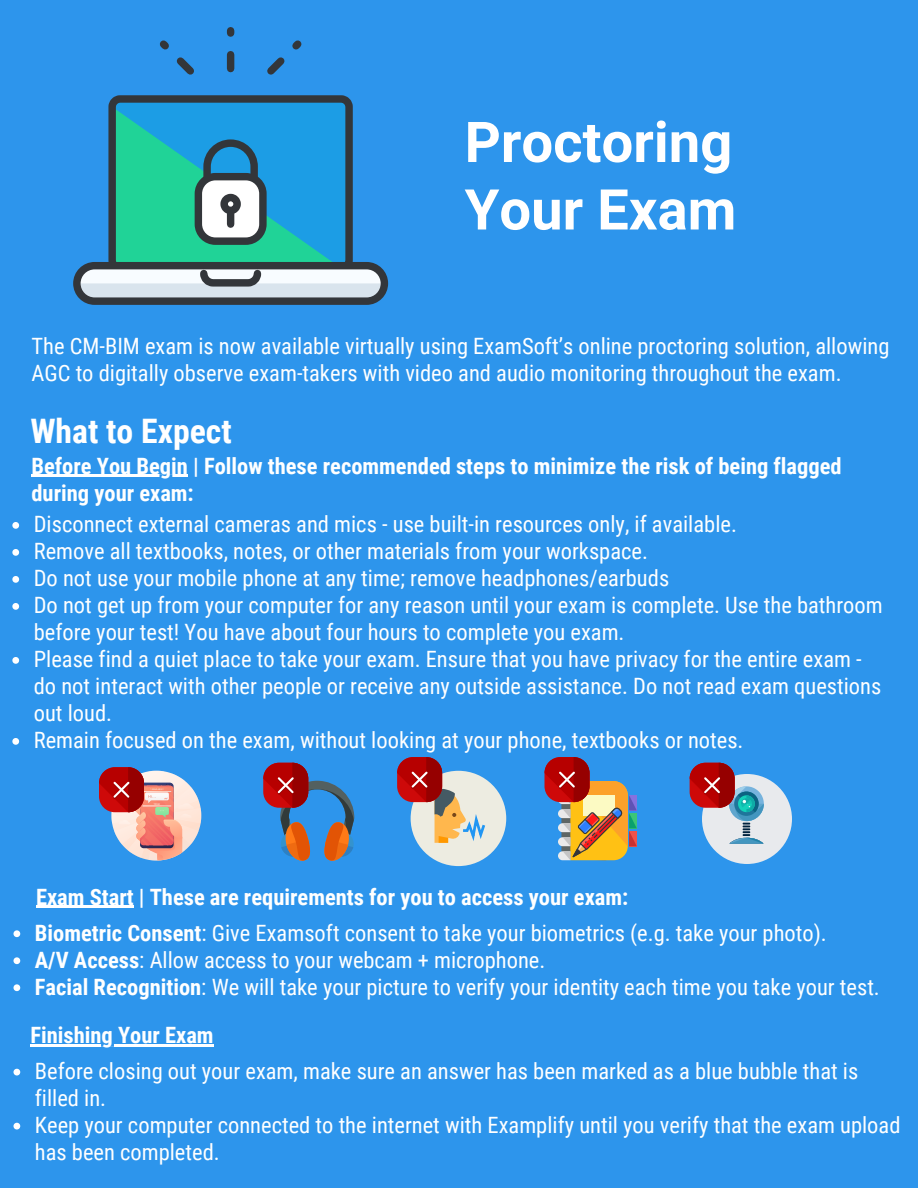
<style>
.page{position:relative;width:918px;height:1188px;background:#2d95ec}
.page>*{position:absolute;margin:0;border:0;box-sizing:border-box;transform-origin:0 0}
.t1{font:700 56.25px/67.5px "Roboto";color:#fff}
.t2{font:700 33.75px "Roboto Condensed";color:#fff}
.t3{font:22.5px/27px "Roboto Condensed";color:#fff}
.t4{font:700 22.5px/27px "Roboto Condensed";color:#fff}
.s1{font-weight:400}
.s2{font-weight:700}
</style>
<div class="page">
<div style="left:702px;top:774px;width:90px;height:90px;background:#e8eaed;border-radius:50%"></div>
<div style="left:108px;top:95px;width:245px;height:177px;border:7px solid #33363a;border-radius:8px"></div>
<div style="left:73px;top:262px;width:315px;height:43px;border:7px solid #33363a;border-radius:18px"></div>
<svg style="left:77px;top:99px;width:307px;height:202px"></svg>
<div style="left:220px;top:194px;width:21px;height:20px;border:7px solid #33363a;border-radius:50%"></div>
<div style="left:227px;top:211px;width:7px;height:13px;background:#33363a"></div>
<svg style="left:227px;top:31px;width:7px;height:2px"></svg>
<div style="left:227px;top:55px;width:7px;height:14px;background:#33363a"></div>
<svg style="left:159px;top:40px;width:35px;height:35px"></svg>
<svg style="left:267px;top:40px;width:35px;height:35px"></svg>
<hr style="left:32px;top:475px;width:156px;height:2px;background:#fff">
<svg style="left:12px;top:522px;width:7px;height:7px"></svg>
<svg style="left:12px;top:549px;width:7px;height:7px"></svg>
<svg style="left:12px;top:576px;width:7px;height:7px"></svg>
<svg style="left:12px;top:603px;width:7px;height:7px"></svg>
<svg style="left:12px;top:657px;width:7px;height:7px"></svg>
<svg style="left:12px;top:738px;width:7px;height:7px"></svg>
<div style="left:411px;top:771px;width:95px;height:95px;background:#edece1;border-radius:50%"></div>
<hr style="left:36px;top:906px;width:98px;height:2px;background:#fff">
<svg style="left:14px;top:930px;width:6px;height:7px"></svg>
<svg style="left:14px;top:957px;width:6px;height:7px"></svg>
<svg style="left:14px;top:984px;width:6px;height:7px"></svg>
<hr style="left:30px;top:1044px;width:184px;height:2px;background:#fff">
<svg style="left:14px;top:1069px;width:6px;height:7px"></svg>
<svg style="left:14px;top:1123px;width:6px;height:7px"></svg>
<svg style="left:99px;top:767px;width:102px;height:94px"></svg>
<svg style="left:263px;top:763px;width:92px;height:98px"></svg>
<svg style="left:397px;top:757px;width:90px;height:89px"></svg>
<svg style="left:544px;top:757px;width:93px;height:103px"></svg>
<svg style="left:690px;top:763px;width:74px;height:81px"></svg>
<h1 class="t1" style="left:465px;top:106px;width:273px">Proctoring<br>Your Exam</h1>
<p class="t3" style="left:32px;top:332px;width:859px">The CM-BIM exam is now available virtually using ExamSoft’s online proctoring solution, allowing<br>AGC to digitally observe exam-takers with video and audio monitoring throughout the exam.</p>
<h2 class="t2" style="left:30px;top:408px;width:203px">What to Expect</h2>
<p class="t4" style="left:32px;top:451px;width:812px">Before You Begin | Follow these recommended steps to minimize the risk of being flagged during your exam:</p>
<p class="t3" style="left:34px;top:510px;width:851px">Disconnect external cameras and mics - use built-in resources only, if available.<br>Remove all textbooks, notes, or other materials from your workspace.<br>Do not use your mobile phone at any time; remove headphones/earbuds<br>Do not get up from your computer for any reason until your exam is complete. Use the bathroom before your test! You have about four hours to complete you exam.<br>Please find a quiet place to take your exam. Ensure that you have privacy for the entire exam - do not interact with other people or receive any outside assistance. Do not read exam questions out loud.<br>Remain focused on the exam, without looking at your phone, textbooks or notes.</p>
<p class="t4" style="left:35px;top:878px;width:794px;line-height:36px">Exam Start | These are requirements for you to access your exam:<br>Biometric Consent<span class="s1">: Give Examsoft consent to take your biometrics (e.g. take your photo).</span></p>
<p class="t3" style="left:35px;top:945px;width:847px"><span class="s2">A/V Access</span>: Allow access to your webcam + microphone.<br><span class="s2">Facial Recognition</span>: We will take your picture to verify your identity each time you take your test.</p>
<p class="t4" style="left:30px;top:1021px;width:185px">Finishing Your Exam</p>
<p class="t3" style="left:35px;top:1057px;width:867px">Before closing out your exam, make sure an answer has been marked as a blue bubble that is filled in.<br>Keep your computer connected to the internet with Examplify until you verify that the exam upload has been completed.</p>
</div>
